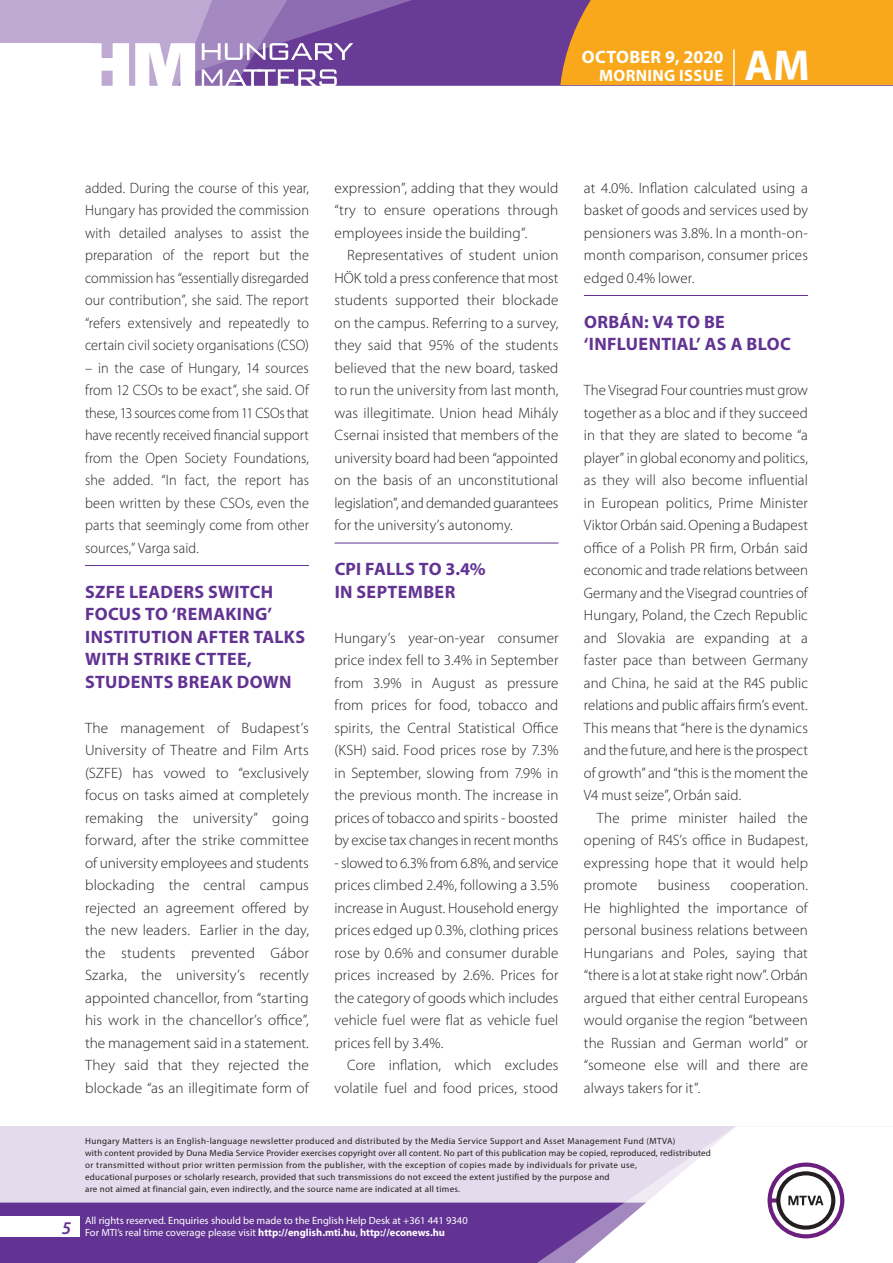
<style>
.page{position:relative;width:893px;height:1263px;background:#fff}
.page>*{position:absolute;margin:0;border:0;box-sizing:border-box;transform-origin:0 0}
.t1{font:700 43.35px "Myriad Pro";color:#fff}
._01_cimsor{font:700 18px/22.5px "Myriad Pro";letter-spacing:.015em;color:#623393}
.t2{font:700 18px "Myriad Pro";letter-spacing:.02em;color:#fff}
.t3{font:italic 600 18px "Myriad Pro";color:#623393}
.t4{font:700 16.5px "Myriad Pro";letter-spacing:.02em;color:#fff}
._03_kenyer_szöveg-1{font:300 15px/22.5px "Myriad Pro";letter-spacing:.005em;color:#231f20;text-align:justify}
._03_kenyer_szöveg-2{font:300 15px/22.5px "Myriad Pro";letter-spacing:.01em;color:#231f20;text-align:justify}
._03_kenyer_szöveg-2-2{font:300 15px/22.5px "Myriad Pro";letter-spacing:.01em;color:#231f20;text-align:justify;scale:.95 1}
.t5{font:10.5px/12px "Myriad Pro";color:#fff}
.t6{font:9px/12px "Myriad Pro";letter-spacing:.03em;color:#231f20}
.s1{font-weight:700}
</style>
<div class="page">
<div style="left:0;top:1126px;width:893px;height:137px;background:#e4dcec"></div>
<div style="left:0;top:1202px;width:506px;height:61px;background:#623393"></div>
<svg style="left:506px;top:1202px;width:69px;height:61px;background:#6b3e99"></svg>
<svg style="left:575px;top:1126px;width:318px;height:137px"></svg>
<div style="left:0;top:1216px;width:79px;height:20px;background:#fff"></div>
<div style="left:0;top:0;width:893px;height:85px;background:#683b97"></div>
<div style="left:560px;top:0;width:333px;height:85px;background:#f9a71b"></div>
<hr style="left:733px;top:49px;width:2px;height:37px;background:#fff">
<svg style="left:0;top:0;width:479px;height:86px"></svg>
<hr style="left:85px;top:565px;width:224px;height:1px;background:#623393">
<hr style="left:334px;top:543px;width:224px;height:1px;background:#623393">
<hr style="left:584px;top:295px;width:224px;height:1px;background:#623393">
<p class="t2" style="left:582px;top:45px;width:143px">OCTOBER 9, 2020</p>
<p class="t4" style="left:599px;top:65px;width:125px">MORNING ISSUE</p>
<h1 class="t1" style="left:745px;top:37px;width:67px">AM</h1>
<p class="_03_kenyer_szöveg-2-2" style="left:85px;top:176px;width:237px">added. During the course of this year, Hungary has provided the commission with detailed analyses to assist the preparation of the report but the commission has “essentially disregarded our contribution”, she said. The report “refers extensively and repeatedly to certain civil society organisations (CSO)</p>
<p class="_03_kenyer_szöveg-2-2" style="left:85px;top:356px;width:237px">– in the case of Hungary, 14 sources from 12 CSOs to be exact”, she said. Of these, 13 sources come from 11 CSOs that have recently received financial support from the Open Society Foundations, she added. “In fact, the report has been written by these CSOs, even the parts that seemingly come from other sources,” Varga said.</p>
<p class="_01_cimsor" style="left:85px;top:580px;width:222px">SZFE LEADERS SWITCH<br>FOCUS TO ‘REMAKING’<br>INSTITUTION AFTER TALKS<br>WITH STRIKE CTTEE,<br>STUDENTS BREAK DOWN</p>
<p class="_03_kenyer_szöveg-1" style="left:85px;top:716px;width:225px">The management of Budapest’s University of Theatre and Film Arts (SZFE) has vowed to “exclusively focus on tasks aimed at completely remaking the university” going forward, after the strike committee of university employees and students blockading the central campus rejected an agreement offered by the new leaders. Earlier in the day, the students prevented Gábor Szarka, the university’s recently appointed chancellor, from “starting his work in the chancellor’s office”, the management said in a statement.<br>They said that they rejected the blockade “as an illegitimate form of</p>
<p class="_03_kenyer_szöveg-1" style="left:334px;top:176px;width:225px">expression”, adding that they would “try to ensure operations through employees inside the building”.</p>
<p class="_03_kenyer_szöveg-2" style="left:334px;top:244px;width:225px;text-indent:13px">Representatives of student union HÖK told a press conference that most students supported their blockade on the campus. Referring to a survey, they said that 95% of the students believed that the new board, tasked to run the university from last month, was illegitimate. Union head Mihály Csernai insisted that members of the university board had been “appointed on the basis of an unconstitutional legislation”, and demanded guarantees for the university’s autonomy.</p>
<p class="_01_cimsor" style="left:335px;top:557px;width:152px">CPI FALLS TO 3.4%<br>IN SEPTEMBER</p>
<p class="_03_kenyer_szöveg-1" style="left:334px;top:626px;width:225px">Hungary’s year-on-year consumer price index fell to 3.4% in September from 3.9% in August as pressure from prices for food, tobacco and spirits, the Central Statistical Office (KSH) said. Food prices rose by 7.3% in September, slowing from 7.9% in the previous month. The increase in prices of tobacco and spirits - boosted by excise tax changes in recent months</p>
<p class="_03_kenyer_szöveg-1" style="left:334px;top:851px;width:226px">- slowed to 6.3% from 6.8%, and service prices climbed 2.4%, following a 3.5% increase in August. Household energy prices edged up 0.3%, clothing prices rose by 0.6% and consumer durable prices increased by 2.6%. Prices for the category of goods which includes vehicle fuel were flat as vehicle fuel prices fell by 3.4%.</p>
<p class="_03_kenyer_szöveg-2" style="left:334px;top:1054px;width:225px;text-align:right">Core inflation, which excludes volatile fuel and food prices, stood</p>
<p class="_03_kenyer_szöveg-2" style="left:584px;top:176px;width:225px">at 4.0%. Inflation calculated using a basket of goods and services used by pensioners was 3.8%. In a month-on&shy;month comparison, consumer prices edged 0.4% lower.</p>
<p class="_01_cimsor" style="left:584px;top:310px;width:208px">ORBÁN: V4 TO BE ‘INFLUENTIAL’ AS A BLOC</p>
<p class="_03_kenyer_szöveg-1" style="left:584px;top:379px;width:225px">The Visegrad Four countries must grow together as a bloc and if they succeed in that they are slated to become “a player” in global economy and politics, as they will also become influential in European politics, Prime Minister Viktor Orbán said. Opening a Budapest office of a Polish PR firm, Orbán said economic and trade relations between Germany and the Visegrad countries of Hungary, Poland, the Czech Republic and Slovakia are expanding at a faster pace than between Germany and China, he said at the R4S public relations and public affairs firm’s event.<br>This means that “here is the dynamics and the future, and here is the prospect of growth” and “this is the moment the V4 must seize”, Orbán said.</p>
<p class="_03_kenyer_szöveg-2" style="left:584px;top:806px;width:225px;text-indent:13px">The prime minister hailed the opening of R4S’s office in Budapest, expressing hope that it would help promote</p>
<p class="_03_kenyer_szöveg-2" style="left:658px;top:874px;width:54px">business</p>
<p class="_03_kenyer_szöveg-2" style="left:584px;top:874px;width:225px;text-indent:146px">cooperation.<br>He highlighted the importance of personal business relations between Hungarians and Poles, saying that “there is a lot at stake right now”. Orbán argued that either central Europeans would organise the region “between the Russian and German world” or “someone else will and there are always takers for it”.</p>
<p class="t3" style="left:62px;top:1217px;width:11px">5</p>
<p class="t6" style="left:85px;top:1134px;width:627px">Hungary Matters is an English-language newsletter produced and distributed by the Media Service Support and Asset Management Fund (MTVA)<br>with content provided by Duna Media Service Provider exercises copyright over all content. No part of this publication may be copied, reproduced, redistributed or transmitted without prior written permission from the publisher, with the exception of copies made by individuals for private use,<br>educational purposes or scholarly research, provided that such transmissions do not exceed the extent justified by the purpose and<br>are not aimed at financial gain, even indirectly, and the source name are indicated at all times.</p>
<p class="t5" style="left:85px;top:1214px;width:384px">All rights reserved. Enquiries should be made to the English Help Desk at +361 441 9340<br>For MTI’s real time coverage please visit <span class="s1">http://english.mti.hu</span>, <span class="s1">http://econews.hu</span></p>
</div>
